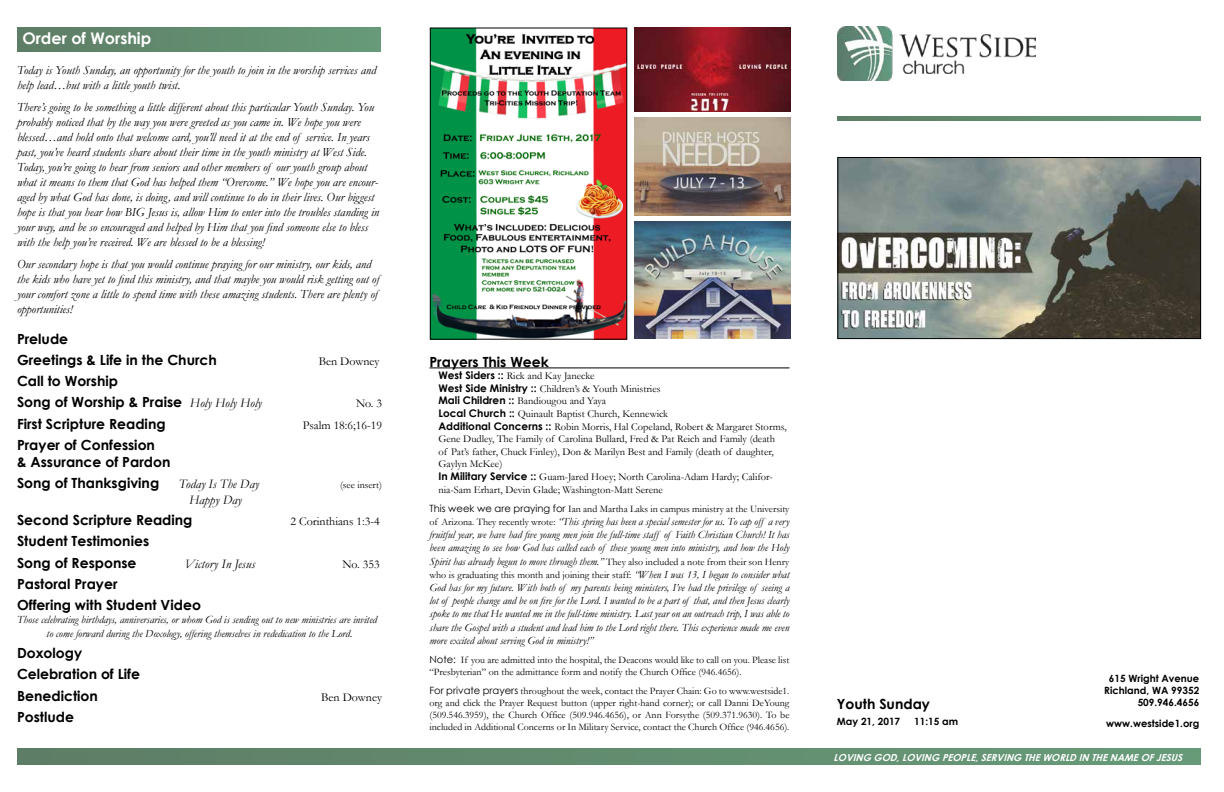
<style>
.page{position:relative;width:1224px;height:792px;background:#fff}
.page>*{position:absolute;margin:0;border:0;box-sizing:border-box;transform-origin:0 0}
.t1{font:700 16px "Century Gothic";color:#fff}
.t2{font:700 14px/21.3px "Century Gothic";color:#000}
.t3{font:italic 13px "Garamond";color:#000}
.t4{font:italic 12.5px/15px "Garamond";color:#000}
.t5{font:12px "Garamond";color:#000}
.t6{font:italic 11px/13.2px "Garamond";color:#000;text-align:justify}
.t7{font:10.5px/12.6px "Garamond";color:#000}
.t8{font:10px/12px "Garamond";color:#000}
.t9{font:700 10px/12px "Century Gothic";color:#000;text-align:right}
.t10{font:italic 700 9.7px "Century Gothic";color:#fff}
.s1{font-family:"Garamond";font-weight:400;font-style:italic;font-size:13px}
.s2{font-family:"Century Gothic";font-weight:700}
.s3{font-family:"Century Gothic"}
.s4{font-style:normal;font-size:10px}
.s5{font-style:italic;font-size:11px}
</style>
<div class="page">
<div style="left:18px;top:27px;width:363px;height:24px;background:linear-gradient(to right,#5e7d66,#679b78)"></div>
<div style="left:17px;top:749px;width:1183px;height:16px;background:linear-gradient(to right,#5e7d66,#679b78)"></div>
<svg style="left:837px;top:117px;width:364px;height:3px"></svg>
<img style="left:838px;top:26px;width:197px;height:55px">
<img style="left:839px;top:159px;width:360px;height:178px">
<div style="left:837px;top:157px;width:364px;height:182px;border:1px solid #000"></div>
<hr style="left:430px;top:367px;width:360px;height:1px;background:#000">
<img style="left:432px;top:30px;width:193px;height:308px">
<div style="left:430px;top:28px;width:197px;height:312px;border:1px solid #000"></div>
<img style="left:634px;top:28px;width:156px;height:83px">
<img style="left:634px;top:221px;width:156px;height:118px">
<img style="left:635px;top:118px;width:156px;height:97px">
<p class="t1" style="left:22px;top:26px;width:130px">Order of Worship</p>
<p class="t4" style="left:17px;top:62px;width:361px">Today is Youth Sunday, an opportunity for the youth to join in the worship services and help lead…but with a little youth twist.</p>
<p class="t4" style="left:17px;top:99px;width:364px">There’s going to be something a little different about this particular Youth Sunday. You probably noticed that by the way you were greeted as you came in. We hope you were blessed…and hold onto that welcome card, you’ll need it at the end of service. In years past, you’ve heard students share about their time in the youth ministry at West Side.<br>Today, you’re going to hear from seniors and other members of our youth group about what it means to them that God has helped them “Overcome.” We hope you are encour&shy;aged by what God has done, is doing, and will continue to do in their lives. Our biggest hope is that you hear how BIG Jesus is, allow Him to enter into the troubles standing in your way, and be so encouraged and helped by Him that you find someone else to bless with the help you’ve received. We are blessed to be a blessing!</p>
<p class="t4" style="left:17px;top:257px;width:364px">Our secondary hope is that you would continue praying for our ministry, our kids, and the kids who have yet to find this ministry, and that maybe you would risk getting out of your comfort zone a little to spend time with these amazing students. There are plenty of opportunities!</p>
<p class="t2" style="left:17px;top:327px;width:201px">Prelude<br>Greetings &amp; Life in the Church</p>
<p class="t5" style="left:319px;top:353px;width:62px">Ben Downey</p>
<p class="t2" style="left:17px;top:370px;width:246px">Call to Worship<br>Song of Worship &amp; Praise <span class="s1">Holy Holy Holy</span></p>
<p class="t5" style="left:356px;top:396px;width:28px">No. 3</p>
<p class="t2" style="left:17px;top:412px;width:150px">First Scripture Reading</p>
<p class="t5" style="left:303px;top:417px;width:81px">Psalm 18:6;16-19</p>
<p class="t2" style="left:17px;top:436px;width:155px;line-height:16.8px">Prayer of Confession<br>&amp; Assurance of Pardon</p>
<p class="t2" style="left:17px;top:472px;width:144px">Song of Thanksgiving</p>
<p class="t3" style="left:179px;top:475px;width:82px">Today Is The Day</p>
<p class="t8" style="left:340px;top:479px;width:43px">(see insert)</p>
<p class="t3" style="left:189px;top:491px;width:54px">Happy Day</p>
<p class="t2" style="left:17px;top:509px;width:177px">Second Scripture Reading</p>
<p class="t5" style="left:290px;top:513px;width:91px">2 Corinthians 1:3-4</p>
<p class="t2" style="left:17px;top:530px;width:134px">Student Testimonies<br>Song of Response</p>
<p class="t3" style="left:185px;top:555px;width:72px">Victory In Jesus</p>
<p class="t5" style="left:342px;top:556px;width:39px">No. 353</p>
<p class="t2" style="left:17px;top:573px;width:185px">Pastoral Prayer<br>Offering with Student Video</p>
<p class="t6" style="left:17px;top:613px;width:362px;text-align:center">Those celebrating birthdays, anniversaries, or whom God is sending out to new ministries are invited to come forward during the Doxology, offering themselves in rededication to the Lord.</p>
<p class="t2" style="left:17px;top:642px;width:125px">Doxology<br>Celebration of Life<br>Benediction</p>
<p class="t5" style="left:321px;top:689px;width:62px">Ben Downey</p>
<p class="t2" style="left:17px;top:705px;width:59px">Postlude</p>
<p class="t2" style="left:429px;top:350px;width:121px">Prayers This Week</p>
<p class="t7" style="left:438px;top:369px;width:350px"><span class="s2">West Siders ::</span> Rick and Kay Janecke<br><span class="s2">West Side Ministry ::</span> Children’s &amp; Youth Ministries<br><span class="s2">Mali Children ::</span> Bandiougou and Yaya<br><span class="s2">Local Church ::</span> Quinault Baptist Church, Kennewick<br><span class="s2">Additional Concerns ::</span> Robin Morris, Hal Copeland, Robert &amp; Margaret Storms, Gene Dudley, The Family of Carolina Bullard, Fred &amp; Pat Reich and Family (death<br>of Pat’s father, Chuck Finley), Don &amp; Marilyn Best and Family (death of daughter, Gaylyn McKee)<br><span class="s2">In Military Service ::</span> Guam-Jared Hoey; North Carolina-Adam Hardy; Califor&shy;nia-Sam Erhart, Devin Glade; Washington-Matt Serene</p>
<p class="t8" style="left:429px;top:503px;width:362px"><span class="s3">This week we are praying for</span> Ian and Martha Laks in campus ministry at the University</p>
<p class="t6" style="left:429px;top:515px;width:362px"><span class="s4">of Arizona. They recently wrote:</span> “This spring has been a special semester for us. To cap off a very fruitful year, we have had five young men join the full-time staff of Faith Christian Church! It has been amazing to see how God has called each of these young men into ministry, and how the Holy Spirit has already begun to move through them.” <span class="s4">They also included a note from their son Henry</span></p>
<p class="t8" style="left:429px;top:569px;width:362px">who is graduating this month and joining their staff: <span class="s5">“When I was 13, I began to consider what</span></p>
<p class="t6" style="left:429px;top:581px;width:362px">God has for my future. With both of my parents being ministers, I’ve had the privilege of seeing a lot of people change and be on fire for the Lord. I wanted to be a part of that, and then Jesus clearly spoke to me that He wanted me in the full-time ministry. Last year on an outreach trip, I was able to share the Gospel with a student and lead him to the Lord right there. This experience made me even more excited about serving God in ministry!”</p>
<p class="t8" style="left:429px;top:654px;width:362px"><span class="s3">Note:</span> If you are admitted into the hospital, the Deacons would like to call on you. Please list “Presbyterian” on the admittance form and notify the Church Office (946.4656).</p>
<p class="t8" style="left:429px;top:685px;width:362px;text-align:justify"><span class="s3">For private prayers</span> throughout the week, contact the Prayer Chain: Go to www.westside1. org and click the Prayer Request button (upper right-hand corner); or call Danni DeYoung (509.546.3959), the Church Office (509.946.4656), or Ann Forsythe (509.371.9630). To be included in Additional Concerns or In Military Service, contact the Church Office (946.4656).</p>
<p class="t2" style="left:837px;top:693px;width:95px">Youth Sunday</p>
<p class="t9" style="left:837px;top:715px;width:65px">May 21, 2017</p>
<p class="t9" style="left:914px;top:715px;width:45px">11:15 am</p>
<p class="t9" style="left:1104px;top:672px;width:97px">615 Wright Avenue<br>Richland, WA 99352<br>509.946.4656</p>
<p class="t9" style="left:1106px;top:717px;width:94px">www.westside1.org</p>
<p class="t10" style="left:834px;top:750px;width:354px">LOVING GOD,LOVING PEOPLE,SERVING THEWORLDIN THENAMEOFJESUS</p>
</div>
